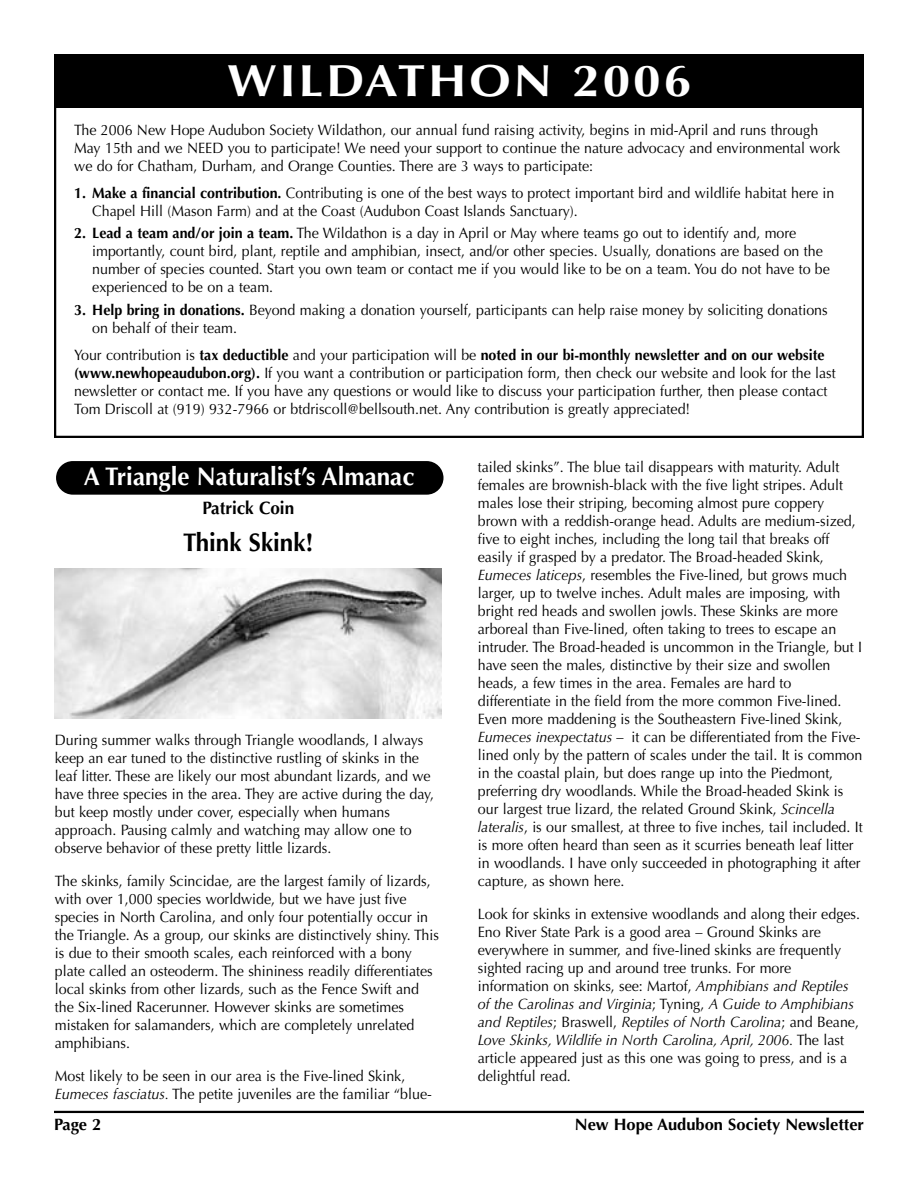
<style>
.page{position:relative;width:918px;height:1188px;background:#fff}
.page>*{position:absolute;margin:0;border:0;box-sizing:border-box;transform-origin:0 0}
.t1{font:700 45px "Optima";letter-spacing:.055em;color:#fff;scale:1.1 1}
.t2{font:700 25.5px "Optima";color:#fff;scale:.95 1}
.t3{font:700 25.5px "Optima";color:#000;scale:.95 1}
.t4{font:700 18px "Optima";color:#000;scale:.95 1}
.t5{font:700 16.5px "Optima";color:#000}
.t6{font:15px/18px "Optima";color:#000;scale:.95 1}
.s1{font-weight:700}
.s2{font-style:italic}
</style>
<div class="page">
<div style="left:56px;top:461px;width:388px;height:34px;background:#000;border-radius:17px"></div>
<img style="left:54px;top:568px;width:387px;height:151px">
<hr style="left:54px;top:1111px;width:810px;height:2px;background:#000">
<div style="left:54px;top:54px;width:810px;height:54px;background:#000"></div>
<h1 class="t1" style="left:227px;top:62px;width:423px">WILDATHON 2006</h1>
<p class="t6" style="left:74px;top:122px;width:808px">The 2006 New Hope Audubon Society Wildathon, our annual fund raising activity, begins in mid-April and runs through<br>May 15th and we NEED you to participate! We need your support to continue the nature advocacy and environmental work we do for Chatham, Durham, and Orange Counties. There are 3 ways to participate:</p>
<p class="t6" style="left:92px;top:185px;width:783px;text-indent:-18px"><span class="s1">1. Make a financial contribution.</span> Contributing is one of the best ways to protect important bird and wildlife habitat here in<br>Chapel Hill (Mason Farm) and at the Coast (Audubon Coast Islands Sanctuary).</p>
<p class="t6" style="left:92px;top:226px;width:778px;text-indent:-18px"><span class="s1">2. Lead a team and/or join a team.</span> The Wildathon is a day in April or May where teams go out to identify and, more importantly, count bird, plant, reptile and amphibian, insect, and/or other species. Usually, donations are based on the number of species counted. Start you own team or contact me if you would like to be on a team. You do not have to be experienced to be on a team.</p>
<p class="t6" style="left:92px;top:302px;width:776px;text-indent:-18px"><span class="s1">3. Help bring in donations.</span> Beyond making a donation yourself, participants can help raise money by soliciting donations on behalf of their team.</p>
<p class="t6" style="left:74px;top:347px;width:803px">Your contribution is <span class="s1">tax deductible</span> and your participation will be <span class="s1">noted in our bi-monthly newsletter and on our website (www.newhopeaudubon.org).</span> If you want a contribution or participation form, then check our website and look for the last newsletter or contact me. If you have any questions or would like to discuss your participation further, then please contact Tom Driscoll at (919) 932-7966 or btdriscoll@bellsouth.net. Any contribution is greatly appreciated!</p>
<h2 class="t2" style="left:84px;top:466px;width:350px">A Triangle Naturalist’s Almanac</h2>
<p class="t4" style="left:203px;top:500px;width:98px">Patrick Coin</p>
<h2 class="t3" style="left:183px;top:532px;width:139px">Think Skink!</h2>
<p class="t6" style="left:55px;top:732px;width:401px">During summer walks through Triangle woodlands, I always keep an ear tuned to the distinctive rustling of skinks in the leaf litter. These are likely our most abundant lizards, and we have three species in the area. They are active during the day, but keep mostly under cover, especially when humans approach. Pausing calmly and watching may allow one to observe behavior of these pretty little lizards.</p>
<p class="t6" style="left:55px;top:873px;width:406px">The skinks, family Scincidae, are the largest family of lizards, with over 1,000 species worldwide, but we have just five species in North Carolina, and only four potentially occur in the Triangle. As a group, our skinks are distinctively shiny. This is due to their smooth scales, each reinforced with a bony plate called an osteoderm. The shininess readily differentiates local skinks from other lizards, such as the Fence Swift and the Six-lined Racerunner. However skinks are sometimes mistaken for salamanders, which are completely unrelated amphibians.</p>
<p class="t6" style="left:55px;top:1068px;width:398px">Most likely to be seen in our area is the Five-lined Skink,<br><span class="s2">Eumeces fasciatus.</span> The petite juveniles are the familiar “blue-</p>
<p class="t6" style="left:478px;top:460px;width:407px">tailed skinks”. The blue tail disappears with maturity. Adult females are brownish-black with the five light stripes. Adult males lose their striping, becoming almost pure coppery brown with a reddish-orange head. Adults are medium-sized, five to eight inches, including the long tail that breaks off easily if grasped by a predator. The Broad-headed Skink, <span class="s2">Eumeces laticeps</span>, resembles the Five-lined, but grows much larger, up to twelve inches. Adult males are imposing, with bright red heads and swollen jowls. These Skinks are more arboreal than Five-lined, often taking to trees to escape an intruder. The Broad-headed is uncommon in the Triangle, but I have seen the males, distinctive by their size and swollen heads, a few times in the area. Females are hard to differentiate in the field from the more common Five-lined.<br>Even more maddening is the Southeastern Five-lined Skink, <span class="s2">Eumeces inexpectatus</span> – it can be differentiated from the Five&shy;lined only by the pattern of scales under the tail. It is common in the coastal plain, but does range up into the Piedmont, preferring dry woodlands. While the Broad-headed Skink is our largest true lizard, the related Ground Skink, <span class="s2">Scincella lateralis</span>, is our smallest, at three to five inches, tail included. It is more often heard than seen as it scurries beneath leaf litter in woodlands. I have only succeeded in photographing it after capture, as shown here.</p>
<p class="t6" style="left:478px;top:907px;width:404px">Look for skinks in extensive woodlands and along their edges.<br>Eno River State Park is a good area – Ground Skinks are everywhere in summer, and five-lined skinks are frequently sighted racing up and around tree trunks. For more information on skinks, see: Martof, <span class="s2">Amphibians and Reptiles of the Carolinas and Virginia</span>; Tyning, <span class="s2">A Guide to Amphibians and Reptiles</span>; Braswell, <span class="s2">Reptiles of North Carolina</span>; and Beane, <span class="s2">Love Skinks, Wildlife in North Carolina, April, 2006.</span> The last article appeared just as this one was going to press, and is a delightful read.</p>
<p class="t5" style="left:54px;top:1117px;width:49px">Page 2</p>
<p class="t5" style="left:575px;top:1117px;width:291px">New Hope Audubon Society Newsletter</p>
</div>
